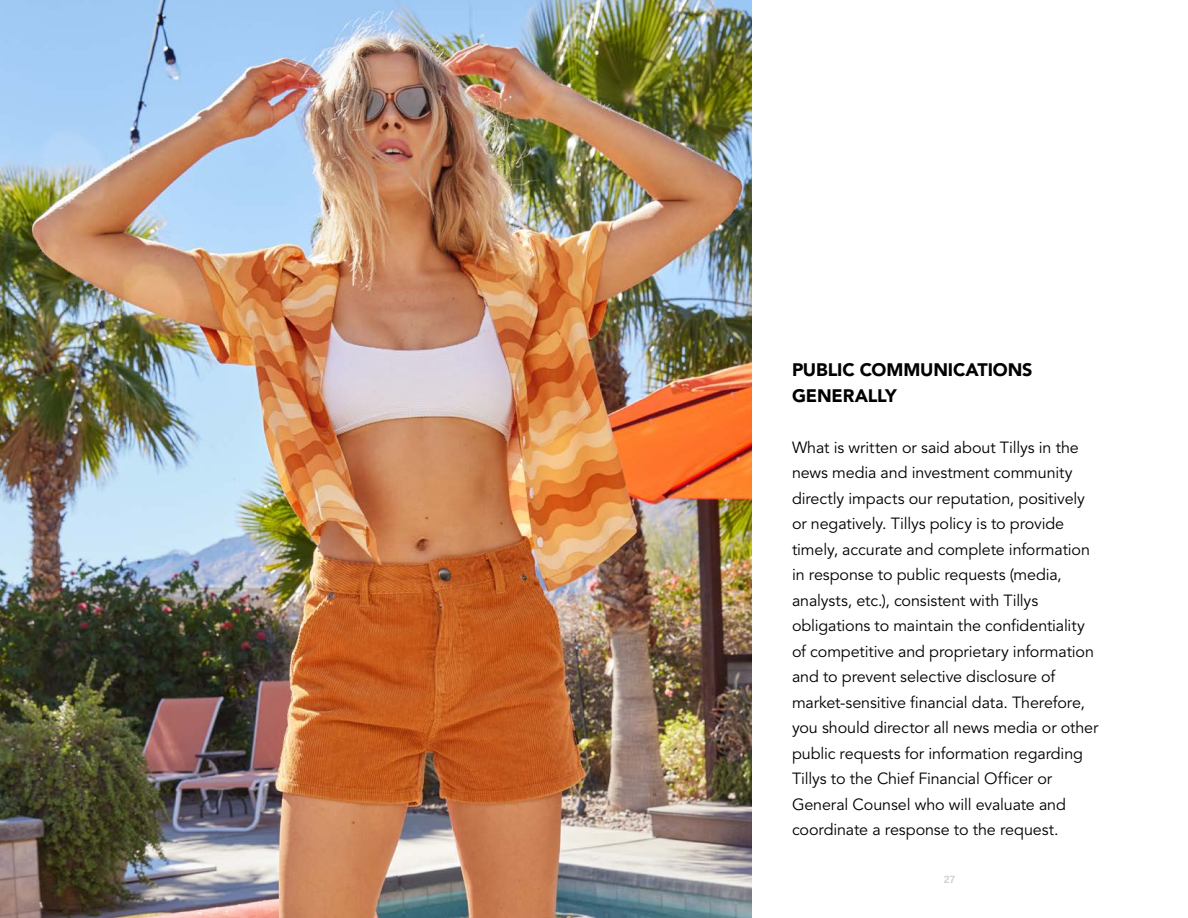
<style>
.page{position:relative;width:1188px;height:918px;background:#fff}
.page>*{position:absolute;margin:0;border:0;box-sizing:border-box;transform-origin:0 0}
.t1{font:900 18px/25.5px "Avenir LT Std";letter-spacing:-.01em;color:#000}
.t2{font:16.2px/25.5px "Avenir LT Std";letter-spacing:-.01em;color:#000}
.t3{font:700 10.5px "Arimo";color:#d0d1d3}
</style>
<div class="page">
<img style="left:0;top:0;width:752px;height:918px">
<h3 class="t1" style="left:792px;top:357px;width:242px">PUBLIC COMMUNICATIONS<br>GENERALLY</h3>
<p class="t2" style="left:792px;top:435px;width:308px">What is written or said about Tillys in the news media and investment community directly impacts our reputation, positively or negatively. Tillys policy is to provide timely, accurate and complete information in response to public requests (media, analysts, etc.), consistent with Tillys obligations to maintain the confidentiality of competitive and proprietary information and to prevent selective disclosure of market-sensitive financial data. Therefore, you should director all news media or other public requests for information regarding Tillys to the Chief Financial Officer or General Counsel who will evaluate and coordinate a response to the request.</p>
<p class="t3" style="left:944px;top:872px;width:13px">27</p>
</div>
